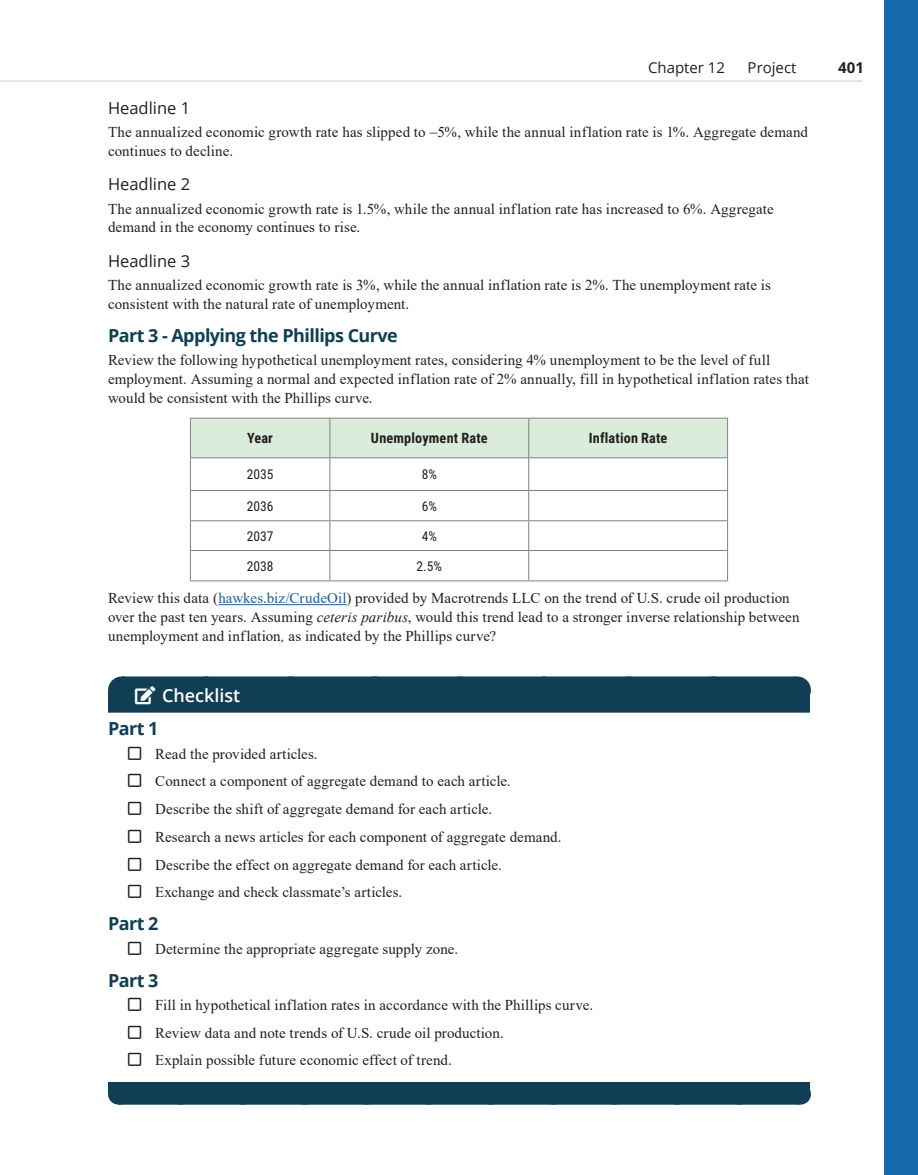
<style>
.page{position:relative;width:918px;height:1175px;background:#fff}
.page>*{position:absolute;margin:0;border:0;box-sizing:border-box;transform-origin:0 0}
.h3_-_Box_Header{font:700 18px "Open Sans";letter-spacing:-.03em;color:#0f3e55}
.t1{font:600 18px "Open Sans";color:#fff}
.h4_-_Heading_Level_4{font:16.5px "Open Sans";color:#231f20}
.p_-_Body_Text{font:15px/18.8px "Times New Roman";letter-spacing:.005em;color:#231f20}
.t2{font:15px "Open Sans";color:#231f20}
.t3{font:700 15px "Open Sans";color:#231f20}
.th_-_Table_Header{font:700 14.25px "Roboto Condensed";letter-spacing:.01em;color:#231f20}
.td_-_Table_Data{font:13.5px "Roboto Condensed";color:#231f20}
.s1{color:#175d9e}
.s2{font-style:italic}
</style>
<div class="page">
<div style="left:884px;top:0;width:34px;height:1174px;background:#1669ab"></div>
<hr style="left:218px;top:604px;width:129px;height:1px;background:#175d9e">
<div style="left:191px;top:419px;width:536px;height:38px;background:#daecda"></div>
<hr style="left:528px;top:458px;width:1px;height:32px;background:#808285">
<hr style="left:727px;top:458px;width:1px;height:32px;background:#808285">
<hr style="left:330px;top:490px;width:199px;height:1px;background:#808285">
<hr style="left:529px;top:490px;width:199px;height:1px;background:#808285">
<hr style="left:330px;top:520px;width:199px;height:1px;background:#808285">
<hr style="left:529px;top:520px;width:199px;height:1px;background:#808285">
<hr style="left:330px;top:550px;width:199px;height:1px;background:#808285">
<hr style="left:529px;top:550px;width:199px;height:1px;background:#808285">
<svg style="left:528px;top:491px;width:1px;height:89px"></svg>
<svg style="left:727px;top:491px;width:1px;height:89px"></svg>
<hr style="left:330px;top:580px;width:199px;height:1px;background:#808285">
<hr style="left:529px;top:580px;width:199px;height:1px;background:#808285">
<hr style="left:190px;top:490px;width:140px;height:1px;background:#808285">
<hr style="left:190px;top:520px;width:140px;height:1px;background:#808285">
<hr style="left:190px;top:550px;width:140px;height:1px;background:#808285">
<hr style="left:190px;top:580px;width:140px;height:1px;background:#808285">
<hr style="left:330px;top:418px;width:1px;height:39px;background:#808285">
<hr style="left:190px;top:458px;width:1px;height:32px;background:#808285">
<hr style="left:330px;top:458px;width:1px;height:32px;background:#808285">
<svg style="left:190px;top:491px;width:1px;height:89px"></svg>
<svg style="left:330px;top:491px;width:1px;height:89px"></svg>
<hr style="left:190px;top:418px;width:140px;height:1px;background:#808285">
<hr style="left:190px;top:418px;width:1px;height:39px;background:#808285">
<hr style="left:330px;top:418px;width:199px;height:1px;background:#808285">
<hr style="left:529px;top:418px;width:199px;height:1px;background:#808285">
<hr style="left:528px;top:418px;width:1px;height:39px;background:#808285">
<hr style="left:727px;top:418px;width:1px;height:39px;background:#808285">
<hr style="left:190px;top:457px;width:140px;height:1px;background:#808285">
<hr style="left:330px;top:457px;width:199px;height:1px;background:#808285">
<hr style="left:529px;top:457px;width:199px;height:1px;background:#808285">
<div style="left:122px;top:676px;width:674px;height:27px;background:#0f3e55"></div>
<svg style="left:206px;top:676px;width:548px;height:1px"></svg>
<svg style="left:796px;top:676px;width:1px;height:14px"></svg>
<div style="left:108px;top:690px;width:702px;height:22px;background:#0f3e55"></div>
<div style="left:108px;top:1082px;width:702px;height:12px;background:#0f3e55"></div>
<div style="left:118px;top:1083px;width:682px;height:21px;background:#0f3e55"></div>
<hr style="left:0;top:81px;width:863px;height:1px;background:#c7c8ca">
<p class="t2" style="left:648px;top:58px;width:79px">Chapter 12</p>
<p class="t2" style="left:748px;top:58px;width:50px">Project</p>
<p class="t3" style="left:838px;top:57px;width:27px">401</p>
<h4 class="h4_-_Heading_Level_4" style="left:108px;top:97px;width:84px">Headline 1</h4>
<p class="p_-_Body_Text" style="left:108px;top:122px;width:702px">The annualized economic growth rate has slipped to −5%, while the annual inflation rate is 1%. Aggregate demand continues to decline.</p>
<h4 class="h4_-_Heading_Level_4" style="left:108px;top:173px;width:84px">Headline 2</h4>
<p class="p_-_Body_Text" style="left:108px;top:199px;width:667px">The annualized economic growth rate is 1.5%, while the annual inflation rate has increased to 6%. Aggregate demand in the economy continues to rise.</p>
<h4 class="h4_-_Heading_Level_4" style="left:108px;top:250px;width:84px">Headline 3</h4>
<p class="p_-_Body_Text" style="left:108px;top:275px;width:665px">The annualized economic growth rate is 3%, while the annual inflation rate is 2%. The unemployment rate is consistent with the natural rate of unemployment.</p>
<p class="h3_-_Box_Header" style="left:108px;top:323px;width:291px">Part 3 - Applying the Phillips Curve</p>
<p class="p_-_Body_Text" style="left:108px;top:350px;width:702px">Review the following hypothetical unemployment rates, considering 4% unemployment to be the level of full employment. Assuming a normal and expected inflation rate of 2% annually, fill in hypothetical inflation rates that would be consistent with the Phillips curve.</p>
<p class="th_-_Table_Header" style="left:247px;top:428px;width:27px">Year</p>
<p class="th_-_Table_Header" style="left:371px;top:428px;width:118px">Unemployment Rate</p>
<p class="th_-_Table_Header" style="left:589px;top:428px;width:80px">Inflation Rate</p>
<p class="td_-_Table_Data" style="left:247px;top:465px;width:28px">2035</p>
<p class="td_-_Table_Data" style="left:422px;top:465px;width:17px">8%</p>
<p class="td_-_Table_Data" style="left:247px;top:496px;width:28px">2036</p>
<p class="td_-_Table_Data" style="left:422px;top:496px;width:17px">6%</p>
<p class="td_-_Table_Data" style="left:247px;top:526px;width:28px">2037</p>
<p class="td_-_Table_Data" style="left:422px;top:526px;width:17px">4%</p>
<p class="td_-_Table_Data" style="left:247px;top:556px;width:28px">2038</p>
<p class="td_-_Table_Data" style="left:417px;top:556px;width:27px">2.5%</p>
<p class="p_-_Body_Text" style="left:108px;top:588px;width:693px">Review this data (<span class="s1">hawkes.biz/CrudeOil</span>) provided by Macrotrends LLC on the trend of U.S. crude oil production over the past ten years. Assuming <span class="s2">ceteris paribus</span>, would this trend lead to a stronger inverse relationship between unemployment and inflation<span class="s2">,</span> as indicated by the Phillips curve?</p>
<p class="t1" style="left:162px;top:683px;width:80px">Checklist</p>
<p class="h3_-_Box_Header" style="left:108px;top:716px;width:52px">Part 1</p>
<p class="p_-_Body_Text" style="left:155px;top:743px;width:164px">Read the provided articles.</p>
<p class="p_-_Body_Text" style="left:155px;top:771px;width:357px">Connect a component of aggregate demand to each article.</p>
<p class="p_-_Body_Text" style="left:155px;top:799px;width:338px">Describe the shift of aggregate demand for each article.</p>
<p class="p_-_Body_Text" style="left:155px;top:827px;width:408px">Research a news articles for each component of aggregate demand.</p>
<p class="p_-_Body_Text" style="left:155px;top:854px;width:348px">Describe the effect on aggregate demand for each article.</p>
<p class="p_-_Body_Text" style="left:155px;top:882px;width:249px">Exchange and check classmate’s articles.</p>
<p class="h3_-_Box_Header" style="left:108px;top:911px;width:52px">Part 2</p>
<p class="p_-_Body_Text" style="left:155px;top:938px;width:305px">Determine the appropriate aggregate supply zone.</p>
<p class="h3_-_Box_Header" style="left:108px;top:967px;width:52px">Part 3</p>
<p class="p_-_Body_Text" style="left:155px;top:995px;width:439px">Fill in hypothetical inflation rates in accordance with the Phillips curve.</p>
<p class="p_-_Body_Text" style="left:155px;top:1022px;width:350px">Review data and note trends of U.S. crude oil production.</p>
<p class="p_-_Body_Text" style="left:155px;top:1050px;width:298px">Explain possible future economic effect of trend.</p>
</div>
